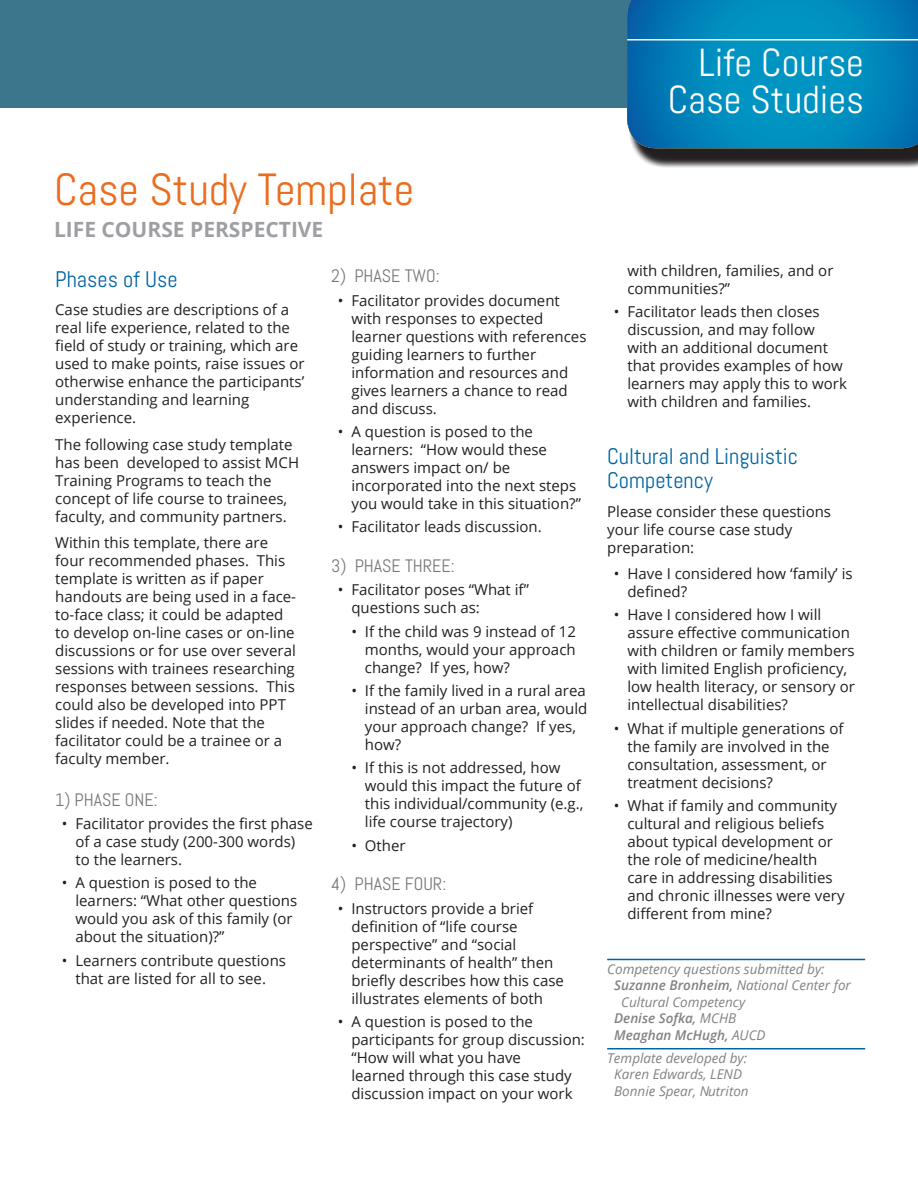
<style>
.page{position:relative;width:918px;height:1188px;background:#fff}
.page>*{position:absolute;margin:0;border:0;box-sizing:border-box;transform-origin:0 0}
.CS-title{font:45px "Abel";color:#ea6d1f}
.t1{font:39px/37.5px "Abel";color:#fff;text-align:right}
.CS-subhead_blue{font:22.5px/24px "Abel";color:#0065a4}
.CS-subtitle_left{font:700 21px "Open Sans";color:#9d9fa2}
.CS-subhead_grey{font:18px "Abel";color:#76787b}
.CS-bullet_text_10_12{font:15px/18px "Open Sans";color:#231f20}
.CS-body_text_10_12{font:15px/18px "Open Sans";color:#231f20}
.CS-bullet2{font:15px/18px "Open Sans";color:#231f20}
.CS-submitted_italic{font:italic 13.5px/16.5px "Open Sans";color:#808285}
.CS-submitted_italic-2{font:italic 600 13.5px "Open Sans";color:#808285}
.s1{font-weight:600}
.s2{font-weight:400}
</style>
<div class="page">
<div style="left:0;top:0;width:918px;height:108px;background:#3c768d"></div>
<div style="left:628px;top:0;width:290px;height:168px;background:#231f20;opacity:.75"></div>
<svg style="left:627px;top:0;width:291px;height:148px;background:#0186bb"></svg>
<hr style="left:627px;top:39px;width:291px;height:1px;background:#fff">
<hr style="left:607px;top:959px;width:258px;height:1px;background:#0065a4">
<hr style="left:607px;top:1048px;width:258px;height:1px;background:#0065a4">
<h2 class="t1" style="left:668px;top:44px;width:198px">Life Course<br>Case Studies</h2>
<p class="CS-title" style="left:54px;top:161px;width:362px">Case Study Template</p>
<p class="CS-subtitle_left" style="left:54px;top:215px;width:271px">LIFE COURSE PERSPECTIVE</p>
<p class="CS-subhead_blue" style="left:55px;top:267px;width:124px">Phases of Use</p>
<p class="CS-body_text_10_12" style="left:55px;top:301px;width:251px">Case studies are descriptions of a real life experience, related to the field of study or training, which are used to make points, raise issues or otherwise enhance the participants’ understanding and learning experience.</p>
<p class="CS-body_text_10_12" style="left:55px;top:435px;width:245px">The following case study template has been developed to assist MCH Training Programs to teach the concept of life course to trainees, faculty, and community partners.</p>
<p class="CS-body_text_10_12" style="left:55px;top:533px;width:242px">Within this template, there are four recommended phases. This template is written as if paper handouts are being used in a face&shy;to-face class; it could be adapted to develop on-line cases or on-line discussions or for use over several sessions with trainees researching responses between sessions. This could also be developed into PPT slides if needed. Note that the facilitator could be a trainee or a faculty member.</p>
<p class="CS-subhead_grey" style="left:55px;top:788px;width:104px">1) PHASE ONE:</p>
<p class="CS-bullet_text_10_12" style="left:75px;top:814px;width:239px;text-indent:-14px">• Facilitator provides the first phase of a case study (200-300 words) to the learners.</p>
<p class="CS-bullet_text_10_12" style="left:75px;top:874px;width:223px;text-indent:-14px">• A question is posed to the learners: “What other questions would you ask of this family (or about the situation)?”</p>
<p class="CS-bullet_text_10_12" style="left:62px;top:951px;width:226px;text-align:center">• Learners contribute questions that are listed for all to see.</p>
<p class="CS-subhead_grey" style="left:331px;top:265px;width:110px">2) PHASE TWO:</p>
<p class="CS-bullet_text_10_12" style="left:351px;top:291px;width:237px;text-indent:-14px">• Facilitator provides document with responses to expected learner questions with references guiding learners to further information and resources and gives learners a chance to read and discuss.</p>
<p class="CS-bullet_text_10_12" style="left:351px;top:422px;width:231px;text-indent:-14px">• A question is posed to the learners: “How would these answers impact on/ be incorporated into the next steps you would take in this situation?”</p>
<p class="CS-bullet_text_10_12" style="left:338px;top:518px;width:205px">• Facilitator leads discussion.</p>
<p class="CS-subhead_grey" style="left:331px;top:554px;width:125px">3) PHASE THREE:</p>
<p class="CS-bullet_text_10_12" style="left:351px;top:580px;width:179px;text-indent:-14px">• Facilitator poses “What if” questions such as:</p>
<p class="CS-bullet2" style="left:365px;top:622px;width:213px;text-align:justify;text-indent:-14px">• If the child was 9 instead of 12 months, would your approach change? If yes, how?</p>
<p class="CS-bullet2" style="left:365px;top:681px;width:224px;text-indent:-14px">• If the family lived in a rural area instead of an urban area, would your approach change? If yes, how?</p>
<p class="CS-bullet2" style="left:365px;top:759px;width:220px;text-indent:-14px">• If this is not addressed, how would this impact the future of this individual/community (e.g., life course trajectory)</p>
<p class="CS-bullet2" style="left:351px;top:836px;width:56px">• Other</p>
<p class="CS-subhead_grey" style="left:331px;top:873px;width:117px">4) PHASE FOUR:</p>
<p class="CS-bullet_text_10_12" style="left:351px;top:899px;width:214px;text-indent:-14px">• Instructors provide a brief definition of “life course perspective” and “social determinants of health” then briefly describes how this case illustrates elements of both</p>
<p class="CS-bullet_text_10_12" style="left:351px;top:1012px;width:235px;text-indent:-14px">• A question is posed to the participants for group discussion: “How will what you have<br>learned through this case study discussion impact on your work</p>
<p class="CS-bullet_text_10_12" style="left:627px;top:261px;width:208px">with children, families, and or communities?”</p>
<p class="CS-bullet_text_10_12" style="left:627px;top:303px;width:221px;text-indent:-14px">• Facilitator leads then closes discussion, and may follow with an additional document that provides examples of how learners may apply this to work with children and families.</p>
<p class="CS-subhead_blue" style="left:607px;top:444px;width:192px">Cultural and Linguistic<br>Competency</p>
<p class="CS-body_text_10_12" style="left:607px;top:502px;width:225px">Please consider these questions your life course case study preparation:</p>
<p class="CS-bullet_text_10_12" style="left:627px;top:564px;width:227px;text-indent:-14px">• Have I considered how ‘family’ is defined?</p>
<p class="CS-bullet_text_10_12" style="left:627px;top:605px;width:229px;text-indent:-14px">• Have I considered how I will assure effective communication with children or family members with limited English proficiency, low health literacy, or sensory or intellectual disabilities?</p>
<p class="CS-bullet_text_10_12" style="left:627px;top:719px;width:218px;text-indent:-14px">• What if multiple generations of the family are involved in the consultation, assessment, or treatment decisions?</p>
<p class="CS-bullet_text_10_12" style="left:627px;top:796px;width:219px;text-indent:-14px">• What if family and community cultural and religious beliefs about typical development or the role of medicine/health care in addressing disabilities and chronic illnesses were very different from mine?</p>
<p class="CS-submitted_italic" style="left:607px;top:960px;width:219px">Competency questions submitted by:</p>
<p class="CS-submitted_italic" style="left:621px;top:977px;width:231px;text-indent:-7px"><span class="s1">Suzanne Bronheim,</span> National Center for<br>Cultural Competency</p>
<p class="CS-submitted_italic-2" style="left:614px;top:1009px;width:124px">Denise Sofka, <span class="s2">MCHB</span></p>
<p class="CS-submitted_italic-2" style="left:614px;top:1026px;width:153px">Meaghan McHugh, <span class="s2">AUCD</span></p>
<p class="CS-submitted_italic" style="left:607px;top:1049px;width:142px">Template developed by:</p>
<p class="CS-submitted_italic" style="left:614px;top:1066px;width:129px">Karen Edwards, LEND</p>
<p class="CS-submitted_italic" style="left:614px;top:1082px;width:136px">Bonnie Spear, Nutriton</p>
</div>
